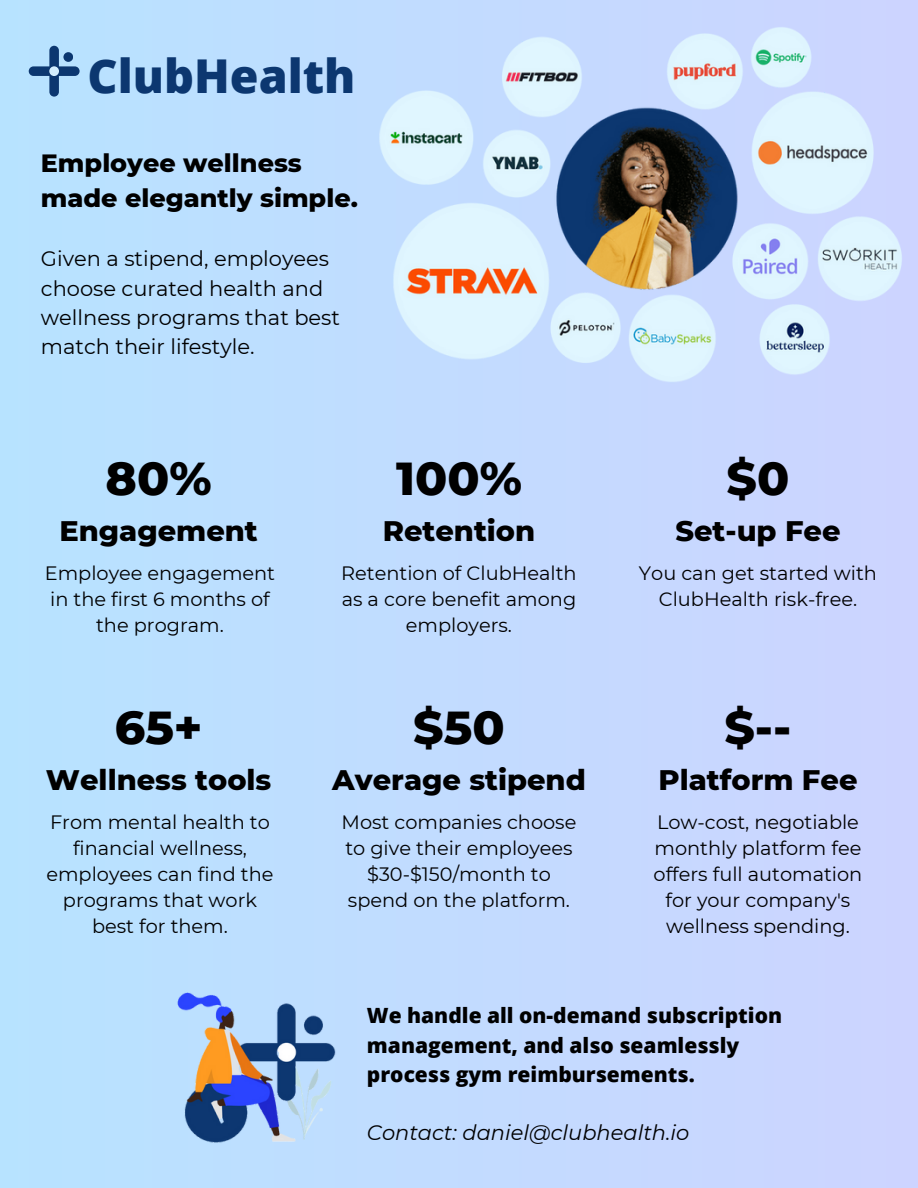
<style>
.page{position:relative;width:918px;height:1188px;background:#c0ddff}
.page>*{position:absolute;margin:0;border:0;box-sizing:border-box;transform-origin:0 0}
.t1{font:800 47.1px "Montserrat";color:#000}
.t2{font:800 46.65px "Open Sans";color:#0c3770}
.t3{font:800 28.8px "Montserrat";color:#000}
.t4{font:800 25.5px/34.8px "Montserrat";color:#000}
.t5{font:21px/29.2px "Montserrat";color:#000}
.t6{font:800 21px/29.2px "Open Sans";color:#000}
.t7{font:italic 21px "Montserrat";color:#000}
.t8{font:19.35px/26.1px "Montserrat";color:#000;text-align:center}
</style>
<div class="page">
<svg style="left:29px;top:46px;width:51px;height:51px"></svg>
<div style="left:49px;top:66px;width:10px;height:10px;background:#d3eeff;border-radius:50%"></div>
<div style="left:63px;top:52px;width:10px;height:10px;background:#0c3770;border-radius:50%"></div>
<img style="left:379px;top:20px;width:536px;height:378px">
<img style="left:177px;top:992px;width:159px;height:151px">
<p class="t2" style="left:87px;top:43px;width:270px">ClubHealth</p>
<p class="t4" style="left:41px;top:145px;width:319px">Employee wellness made elegantly simple.</p>
<p class="t5" style="left:41px;top:244px;width:301px">Given a stipend, employees choose curated health and wellness programs that best match their lifestyle.</p>
<p class="t1" style="left:106px;top:449px;width:108px">80%</p>
<p class="t3" style="left:60px;top:513px;width:200px">Engagement</p>
<p class="t1" style="left:396px;top:449px;width:127px">100%</p>
<p class="t3" style="left:383px;top:513px;width:154px">Retention</p>
<p class="t1" style="left:727px;top:449px;width:64px">$0</p>
<p class="t3" style="left:675px;top:513px;width:167px">Set-up Fee</p>
<p class="t8" style="left:45px;top:560px;width:232px">Employee engagement in the first 6 months of the program.</p>
<p class="t8" style="left:341px;top:560px;width:237px">Retention of ClubHealth as a core benefit among employers.</p>
<p class="t8" style="left:639px;top:560px;width:240px">You can get started with<br>ClubHealth risk-free.</p>
<p class="t1" style="left:115px;top:698px;width:89px">65+</p>
<p class="t3" style="left:46px;top:762px;width:227px">Wellness tools</p>
<p class="t1" style="left:413px;top:698px;width:93px">$50</p>
<p class="t3" style="left:332px;top:762px;width:255px">Average stipend</p>
<p class="t1" style="left:724px;top:698px;width:69px">$--</p>
<p class="t3" style="left:658px;top:762px;width:201px">Platform Fee</p>
<p class="t8" style="left:46px;top:809px;width:229px">From mental health to financial wellness, employees can find the programs that work best for them.</p>
<p class="t8" style="left:342px;top:809px;width:236px">Most companies choose to give their employees $30-$150/month to spend on the platform.</p>
<p class="t8" style="left:654px;top:809px;width:210px">Low-cost, negotiable monthly platform fee offers full automation for your company's wellness spending.</p>
<p class="t6" style="left:367px;top:1001px;width:417px">We handle all on-demand subscription management, and also seamlessly process gym reimbursements.</p>
<p class="t7" style="left:367px;top:1120px;width:324px">Contact: daniel@clubhealth.io</p>
</div>
